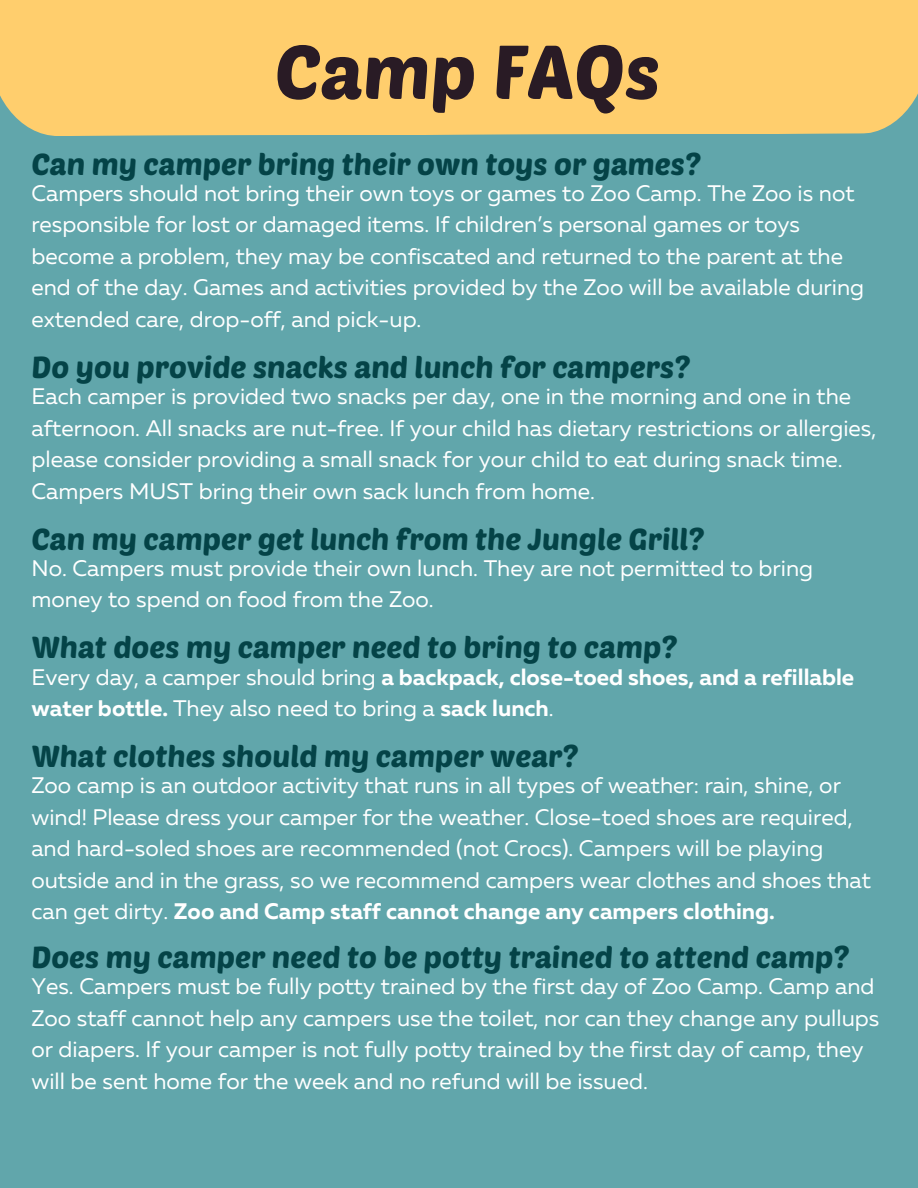
<style>
.page{position:relative;width:918px;height:1188px;background:#61a6ab}
.page>*{position:absolute;margin:0;border:0;box-sizing:border-box;transform-origin:0 0}
.t1{font:75px "Poetsen One";color:#291b25}
.t2{font:30px "Poetsen One";color:#044347}
.t3{font:22.5px/31.5px "Muller";color:#fff}
.t4{font:700 22.5px/31.5px "Muller";color:#fff}
.s1{font-weight:400}
.s2{font-weight:700}
</style>
<div class="page">
<div style="left:0;top:0;width:918px;height:136px;background:#ffce6d"></div>
<h1 class="t1" style="left:275px;top:24px;width:387px">Camp FAQs</h1>
<h2 class="t2" style="left:31px;top:145px;width:671px">Can my camper bring their own toys or games?</h2>
<p class="t3" style="left:31px;top:179px;width:834px">Campers should not bring their own toys or games to Zoo Camp. The Zoo is not responsible for lost or damaged items. If children’s personal games or toys become a problem, they may be confiscated and returned to the parent at the end of the day. Games and activities provided by the Zoo will be available during extended care, drop-off, and pick-up.</p>
<h2 class="t2" style="left:31px;top:348px;width:660px">Do you provide snacks and lunch for campers?</h2>
<p class="t3" style="left:31px;top:382px;width:846px">Each camper is provided two snacks per day, one in the morning and one in the afternoon. All snacks are nut-free. If your child has dietary restrictions or allergies, please consider providing a small snack for your child to eat during snack time.<br>Campers MUST bring their own sack lunch from home.</p>
<h2 class="t2" style="left:31px;top:520px;width:674px">Can my camper get lunch from the Jungle Grill?</h2>
<p class="t3" style="left:31px;top:554px;width:783px">No. Campers must provide their own lunch. They are not permitted to bring money to spend on food from the Zoo.</p>
<h2 class="t2" style="left:31px;top:628px;width:647px">What does my camper need to bring to camp?</h2>
<p class="t4" style="left:31px;top:663px;width:824px"><span class="s1">Every day, a camper should bring</span> a backpack, close-toed shoes, and a refillable water bottle. <span class="s1">They also need to bring a</span> sack lunch<span class="s1">.</span></p>
<h2 class="t2" style="left:31px;top:737px;width:549px">What clothes should my camper wear?</h2>
<p class="t3" style="left:31px;top:772px;width:841px">Zoo camp is an outdoor activity that runs in all types of weather: rain, shine, or wind! Please dress your camper for the weather. Close-toed shoes are required, and hard-soled shoes are recommended (not Crocs). Campers will be playing outside and in the grass, so we recommend campers wear clothes and shoes that can get dirty. <span class="s2">Zoo and Camp staff cannot change any campers clothing.</span></p>
<h2 class="t2" style="left:31px;top:938px;width:819px">Does my camper need to be potty trained to attend camp?</h2>
<p class="t3" style="left:31px;top:973px;width:849px">Yes. Campers must be fully potty trained by the first day of Zoo Camp. Camp and Zoo staff cannot help any campers use the toilet, nor can they change any pullups or diapers. If your camper is not fully potty trained by the first day of camp, they will be sent home for the week and no refund will be issued.</p>
</div>
